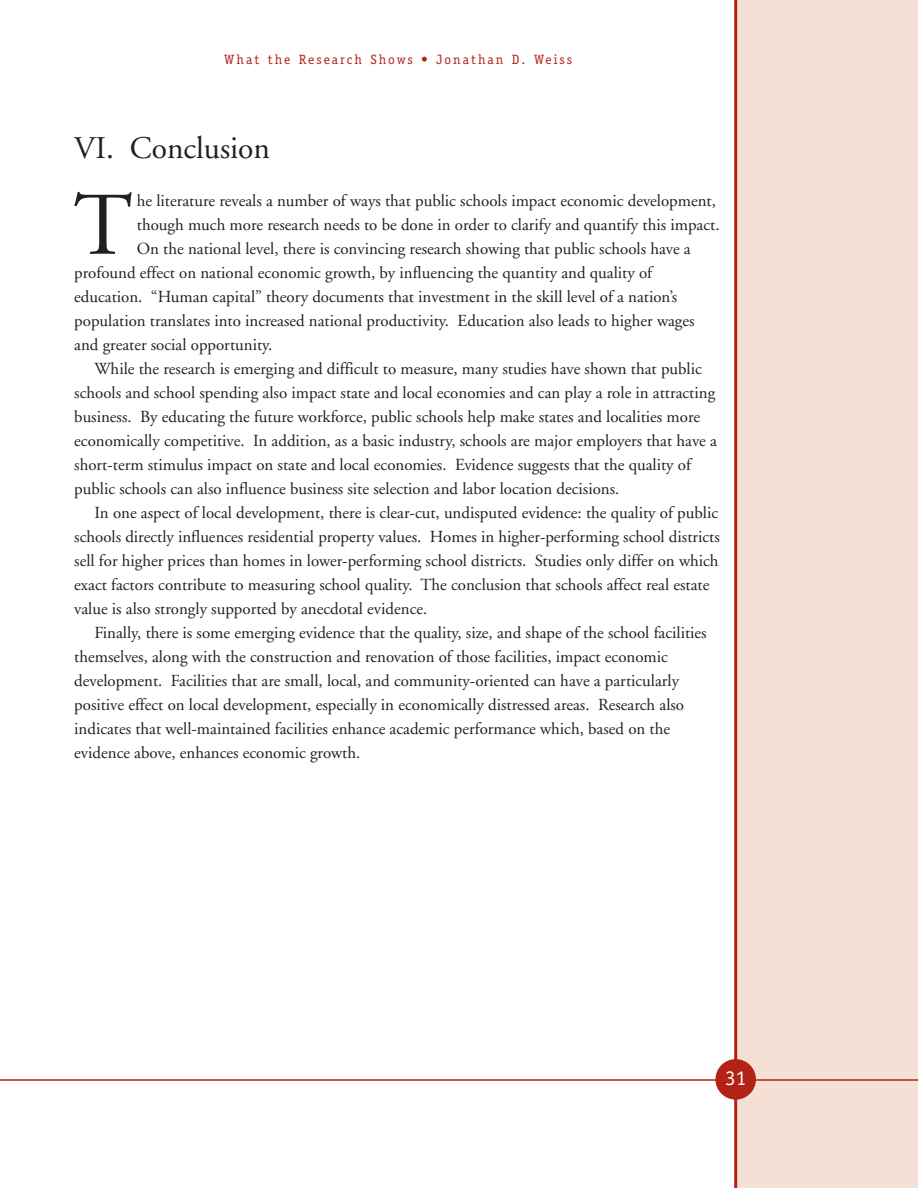
<style>
.page{position:relative;width:918px;height:1188px;background:#fff}
.page>*{position:absolute;margin:0;border:0;box-sizing:border-box;transform-origin:0 0}
.t1{font:89.25px "Adobe Garamond";color:#231f1f}
.t2{font:31.5px "Adobe Garamond";color:#231f1f}
.t3{font:21px "Officina Serif";color:#fff}
.t4{font:16.8px "Adobe Garamond";color:#231f1f}
.t5{font:13.5px "Officina Serif";letter-spacing:.15em;color:#b32216}
</style>
<div class="page">
<div style="left:736px;top:0;width:182px;height:1188px;background:#f5e0d6"></div>
<hr style="left:734px;top:0;width:3px;height:1188px;background:#b32216">
<hr style="left:0;top:1079px;width:918px;height:2px;background:#b32216">
<div style="left:715px;top:1059px;width:41px;height:41px;background:#b32216;border-radius:50%"></div>
<p class="t5" style="left:224px;top:54px;width:349px">What the Research Shows • Jonathan D. Weiss</p>
<h2 class="t2" style="left:74px;top:135px;width:197px">VI. Conclusion</h2>
<h1 class="t1" style="left:74px;top:189px;width:60px">T</h1>
<p class="t4" style="left:137px;top:194px;width:581px">he literature reveals a number of ways that public schools impact economic development,</p>
<p class="t4" style="left:137px;top:218px;width:584px">though much more research needs to be done in order to clarify and quantify this impact.</p>
<p class="t4" style="left:137px;top:242px;width:555px">On the national level, there is convincing research showing that public schools have a</p>
<p class="t4" style="left:74px;top:266px;width:579px">profound effect on national economic growth, by influencing the quantity and quality of</p>
<p class="t4" style="left:74px;top:290px;width:605px">education. “Human capital” theory documents that investment in the skill level of a nation’s</p>
<p class="t4" style="left:74px;top:314px;width:622px">population translates into increased national productivity. Education also leads to higher wages</p>
<p class="t4" style="left:74px;top:338px;width:200px">and greater social opportunity.</p>
<p class="t4" style="left:94px;top:362px;width:609px">While the research is emerging and difficult to measure, many studies have shown that public</p>
<p class="t4" style="left:74px;top:386px;width:642px">schools and school spending also impact state and local economies and can play a role in attracting</p>
<p class="t4" style="left:74px;top:410px;width:627px">business. By educating the future workforce, public schools help make states and localities more</p>
<p class="t4" style="left:74px;top:434px;width:644px">economically competitive. In addition, as a basic industry, schools are major employers that have a</p>
<p class="t4" style="left:74px;top:458px;width:618px">short-term stimulus impact on state and local economies. Evidence suggests that the quality of</p>
<p class="t4" style="left:74px;top:482px;width:547px">public schools can also influence business site selection and labor location decisions.</p>
<p class="t4" style="left:94px;top:506px;width:625px">In one aspect of local development, there is clear-cut, undisputed evidence: the quality of public</p>
<p class="t4" style="left:74px;top:530px;width:647px">schools directly influences residential property values. Homes in higher-performing school districts</p>
<p class="t4" style="left:74px;top:554px;width:646px">sell for higher prices than homes in lower-performing school districts. Studies only differ on which</p>
<p class="t4" style="left:74px;top:578px;width:637px">exact factors contribute to measuring school quality. The conclusion that schools affect real estate</p>
<p class="t4" style="left:74px;top:602px;width:355px">value is also strongly supported by anecdotal evidence.</p>
<p class="t4" style="left:94px;top:626px;width:614px">Finally, there is some emerging evidence that the quality, size, and shape of the school facilities</p>
<p class="t4" style="left:74px;top:650px;width:595px">themselves, along with the construction and renovation of those facilities, impact economic</p>
<p class="t4" style="left:74px;top:674px;width:606px">development. Facilities that are small, local, and community-oriented can have a particularly</p>
<p class="t4" style="left:74px;top:698px;width:611px">positive effect on local development, especially in economically distressed areas. Research also</p>
<p class="t4" style="left:74px;top:722px;width:597px">indicates that well-maintained facilities enhance academic performance which, based on the</p>
<p class="t4" style="left:74px;top:746px;width:288px">evidence above, enhances economic growth.</p>
<p class="t3" style="left:725px;top:1070px;width:22px">31</p>
</div>
